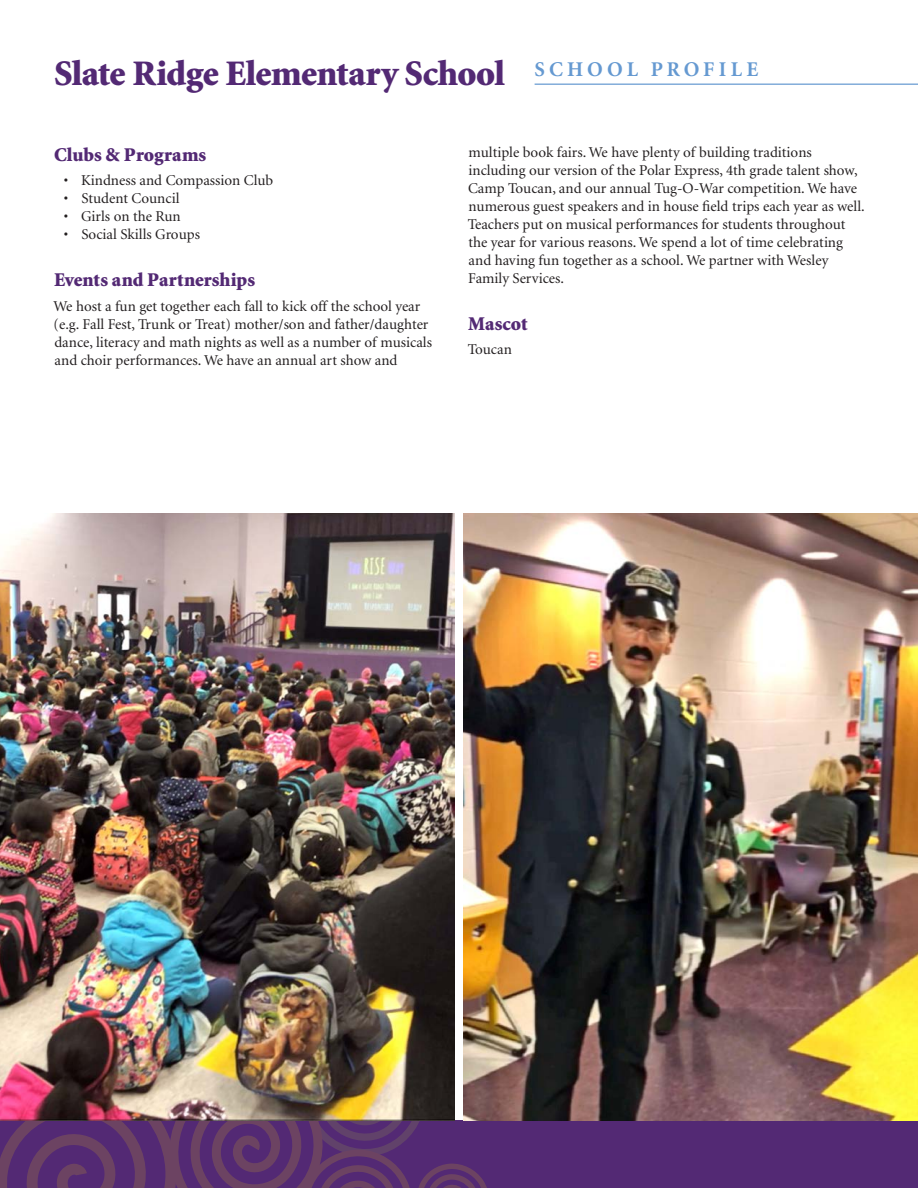
<style>
.page{position:relative;width:918px;height:1188px;background:#fff}
.page>*{position:absolute;margin:0;border:0;box-sizing:border-box;transform-origin:0 0}
.t1{font:900 36px "Minion";letter-spacing:-.015em;color:#532974}
.t2{font:700 21px "Minion";letter-spacing:.2em;color:#6599d1}
.t3{font:900 19.5px "Minion";color:#532974}
.t4{font:15px/18px "Minion";color:#231f20}
</style>
<div class="page">
<hr style="left:535px;top:84px;width:383px;height:1px;background:#6599d1">
<div style="left:0;top:1120px;width:918px;height:68px;background:#532974"></div>
<svg style="left:0;top:1120px;width:492px;height:68px"></svg>
<img style="left:0;top:513px;width:455px;height:607px">
<img style="left:463px;top:513px;width:455px;height:607px">
<p class="t1" style="left:54px;top:55px;width:453px">Slate Ridge Elementary School</p>
<p class="t2" style="left:535px;top:59px;width:225px">SCHOOL PROFILE</p>
<p class="t3" style="left:54px;top:144px;width:153px">Clubs &amp; Programs</p>
<p class="t4" style="left:64px;top:172px;width:211px">• Kindness and Compassion Club</p>
<p class="t4" style="left:64px;top:190px;width:117px">• Student Council</p>
<p class="t4" style="left:64px;top:208px;width:118px">• Girls on the Run</p>
<p class="t4" style="left:64px;top:226px;width:138px">• Social Skills Groups</p>
<p class="t3" style="left:54px;top:270px;width:202px">Events and Partnerships</p>
<p class="t4" style="left:53px;top:297px;width:380px">We host a fun get together each fall to kick off the school year (e.g. Fall Fest, Trunk or Treat) mother/son and father/daughter dance, literacy and math nights as well as a number of musicals and choir performances. We have an annual art show and</p>
<p class="t4" style="left:468px;top:144px;width:399px">multiple book fairs. We have plenty of building traditions including our version of the Polar Express, 4th grade talent show, Camp Toucan, and our annual Tug-O-War competition. We have numerous guest speakers and in house field trips each year as well.<br>Teachers put on musical performances for students throughout the year for various reasons. We spend a lot of time celebrating and having fun together as a school. We partner with Wesley Family Services.</p>
<p class="t3" style="left:468px;top:314px;width:61px">Mascot</p>
<p class="t4" style="left:468px;top:341px;width:46px">Toucan</p>
</div>
